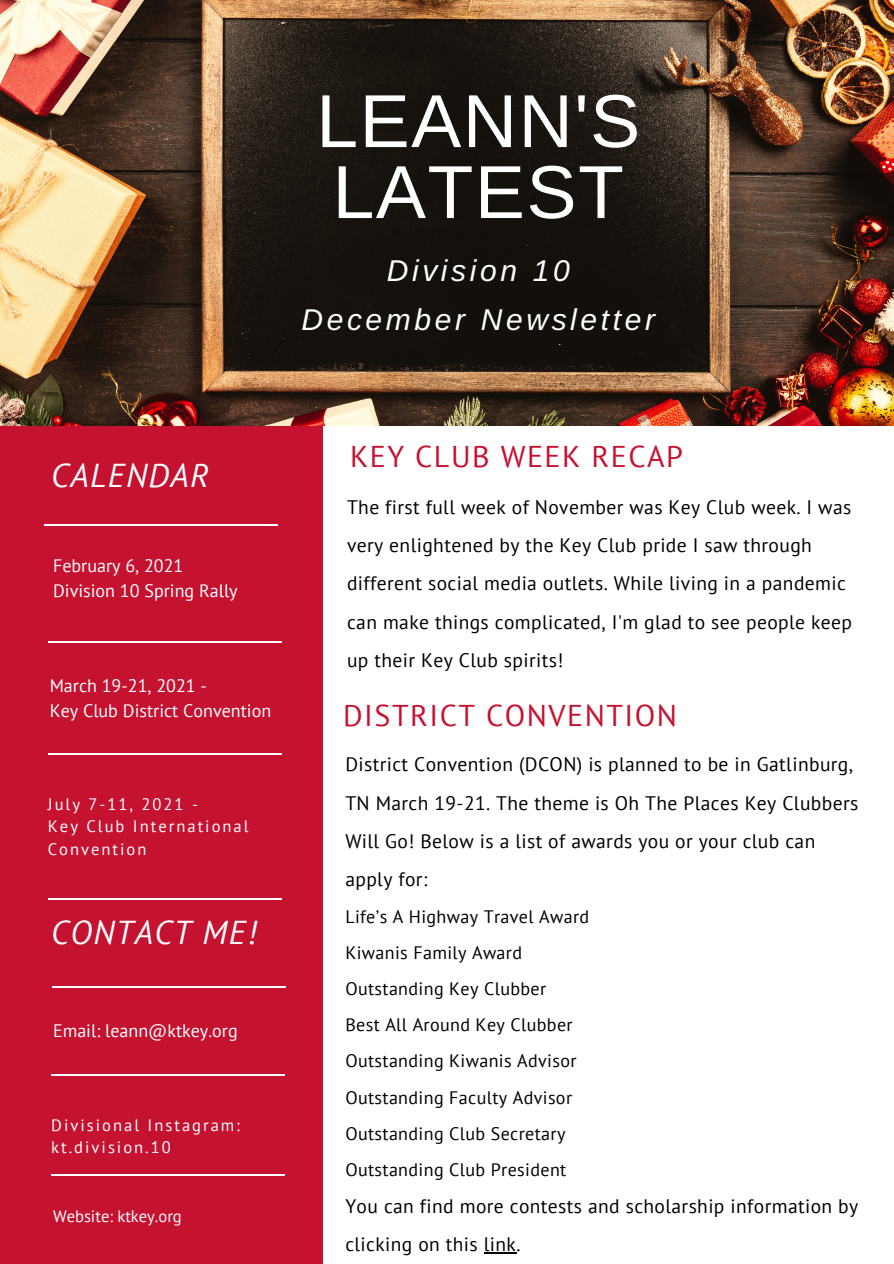
<style>
.page{position:relative;width:894px;height:1264px;background:#fff}
.page>*{position:absolute;margin:0;border:0;box-sizing:border-box;transform-origin:0 0}
.t1{font:75px/70.9px "Arimo";letter-spacing:.02em;color:#fff}
.t2{font:italic 33px "PT Sans";letter-spacing:.04em;color:#fff}
.t3{font:30px "PT Sans";letter-spacing:.05em;color:#c41230}
.t4{font:italic 30px "Arimo";letter-spacing:.12em;color:#fff}
.t5{font:19.5px/38.2px "PT Sans";letter-spacing:.02em;color:#000}
.t6{font:18px "PT Sans";letter-spacing:.02em;color:#000}
.t7{font:18px "PT Sans";color:#fff}
.t8{font:16.5px/22.5px "PT Sans";letter-spacing:.12em;color:#fff}
.t9{font:16.5px "PT Sans";color:#fff}
</style>
<div class="page">
<div style="left:0;top:425px;width:322px;height:838px;background:#c41230"></div>
<img style="left:0;top:0;width:893px;height:425px">
<hr style="left:49px;top:641px;width:233px;height:2px;background:#fff">
<hr style="left:48px;top:753px;width:233px;height:1px;background:#fff">
<hr style="left:48px;top:898px;width:233px;height:1px;background:#fff">
<hr style="left:52px;top:986px;width:233px;height:1px;background:#fff">
<hr style="left:51px;top:1074px;width:233px;height:1px;background:#fff">
<hr style="left:51px;top:1173px;width:233px;height:2px;background:#fff">
<hr style="left:483px;top:1252px;width:33px;height:1px;background:#000">
<hr style="left:45px;top:524px;width:233px;height:1px;background:#fff">
<p class="t1" style="left:316px;top:86px;width:325px">LEANN'S<br>LATEST</p>
<p class="t4" style="left:386px;top:254px;width:184px">Division 10</p>
<p class="t4" style="left:301px;top:302px;width:355px">December Newsletter</p>
<p class="t2" style="left:51px;top:453px;width:159px">CALENDAR</p>
<p class="t7" style="left:53px;top:554px;width:132px">February 6, 2021</p>
<p class="t7" style="left:53px;top:578px;width:186px">Division 10 Spring Rally</p>
<p class="t7" style="left:50px;top:673px;width:159px">March 19-21, 2021 -</p>
<p class="t7" style="left:50px;top:698px;width:223px">Key Club District Convention</p>
<p class="t8" style="left:48px;top:792px;width:152px">July 7-11, 2021 -</p>
<p class="t8" style="left:48px;top:815px;width:202px">Key Club International<br>Convention</p>
<p class="t2" style="left:51px;top:910px;width:206px">CONTACT ME!</p>
<p class="t7" style="left:53px;top:1018px;width:186px">Email: leann@ktkey.org</p>
<p class="t8" style="left:51px;top:1113px;width:190px">Divisional Instagram: kt.division.10</p>
<p class="t9" style="left:53px;top:1205px;width:130px">Website: ktkey.org</p>
<p class="t3" style="left:350px;top:436px;width:334px">KEY CLUB WEEK RECAP</p>
<p class="t5" style="left:347px;top:487px;width:506px">The first full week of November was Key Club week. I was very enlightened by the Key Club pride I saw through different social media outlets. While living in a pandemic can make things complicated, I'm glad to see people keep up their Key Club spirits!</p>
<p class="t3" style="left:343px;top:695px;width:335px">DISTRICT CONVENTION</p>
<p class="t5" style="left:345px;top:744px;width:514px">District Convention (DCON) is planned to be in Gatlinburg, TN March 19-21. The theme is Oh The Places Key Clubbers Will Go! Below is a list of awards you or your club can apply for:</p>
<p class="t6" style="left:345px;top:905px;width:245px">Life’s A Highway Travel Award</p>
<p class="t6" style="left:345px;top:941px;width:178px">Kiwanis Family Award</p>
<p class="t6" style="left:345px;top:977px;width:202px">Outstanding Key Clubber</p>
<p class="t6" style="left:345px;top:1013px;width:229px">Best All Around Key Clubber</p>
<p class="t6" style="left:345px;top:1049px;width:233px">Outstanding Kiwanis Advisor</p>
<p class="t6" style="left:345px;top:1085px;width:228px">Outstanding Faculty Advisor</p>
<p class="t6" style="left:345px;top:1121px;width:221px">Outstanding Club Secretary</p>
<p class="t6" style="left:345px;top:1157px;width:222px">Outstanding Club President</p>
<p class="t5" style="left:345px;top:1186px;width:514px">You can find more contests and scholarship information by clicking on this link.</p>
</div>
